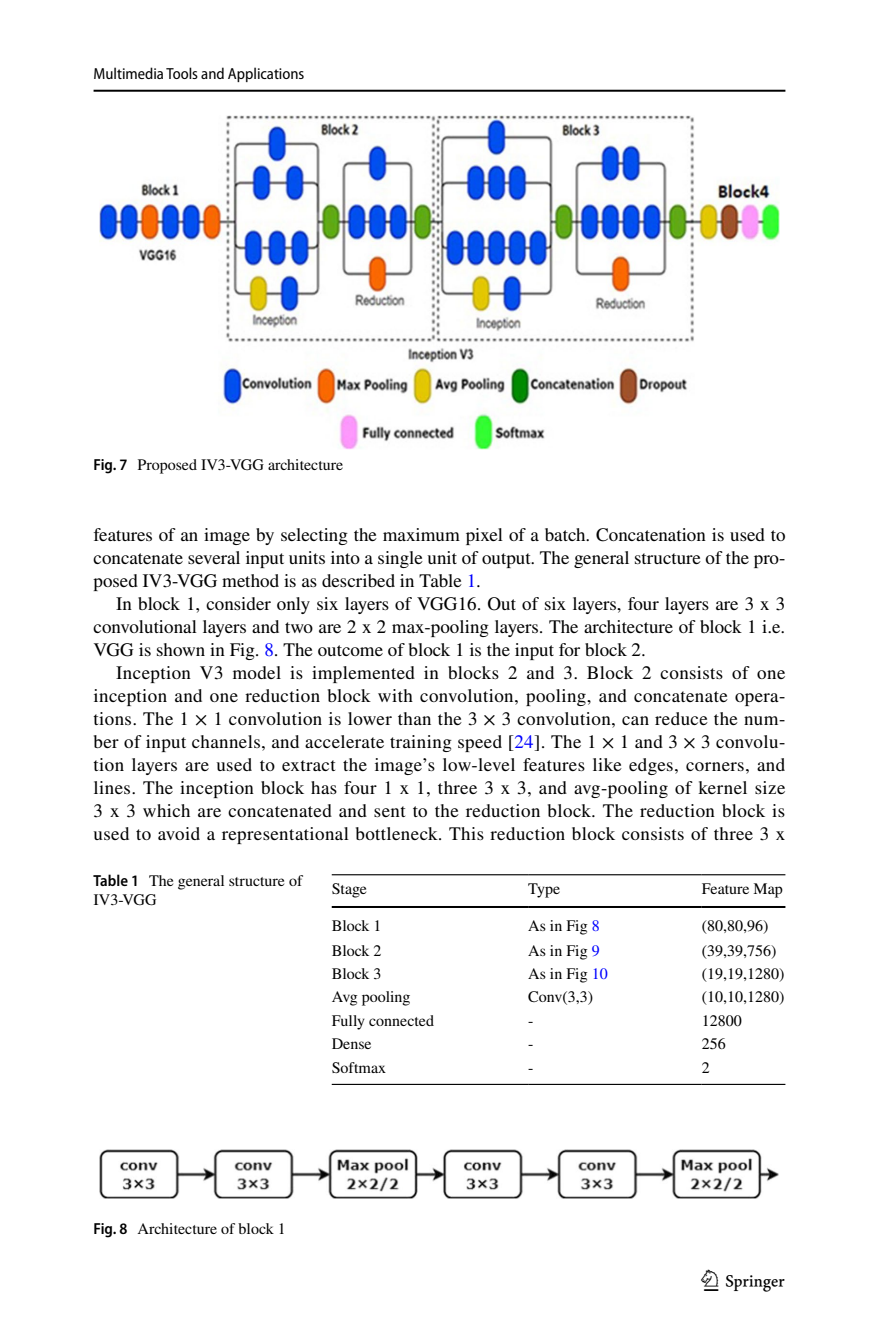
<style>
.page{position:relative;width:879px;height:1333px;background:#fff}
.page>*{position:absolute;margin:0;border:0;box-sizing:border-box;transform-origin:0 0}
.t1{font:30px "Springnew Regular 5";color:#000}
.t2{font:19px/23px "STIX";color:#000;text-align:justify}
.t3{font:16px/18.4px "STIX";color:#000}
.t4{font:semi-condensed 16px "Myriad Pro";color:#000}
.s1{font-family:"Myriad Pro";font-weight:600;font-stretch:semi-condensed}
.s2{color:#00f}
</style>
<div class="page">
<hr style="left:94px;top:90px;width:691px;height:2px;background:#000">
<img style="left:99px;top:116px;width:681px;height:334px">
<hr style="left:332px;top:874px;width:196px;height:1px;background:#000">
<hr style="left:332px;top:905px;width:196px;height:2px;background:#000">
<hr style="left:528px;top:874px;width:174px;height:1px;background:#000">
<hr style="left:528px;top:905px;width:174px;height:2px;background:#000">
<hr style="left:702px;top:874px;width:83px;height:1px;background:#000">
<hr style="left:702px;top:905px;width:83px;height:2px;background:#000">
<hr style="left:332px;top:1083px;width:196px;height:1px;background:#000">
<hr style="left:528px;top:1083px;width:174px;height:1px;background:#000">
<hr style="left:702px;top:1083px;width:83px;height:1px;background:#000">
<img style="left:99px;top:1149px;width:680px;height:49px">
<p class="t4" style="left:94px;top:65px;width:212px">Multimedia Tools and Applications</p>
<p class="t3" style="left:94px;top:456px;width:251px"><span class="s1">Fig. 7</span> Proposed IV3-VGG architecture</p>
<p class="t2" style="left:94px;top:524px;width:693px">features of an image by selecting the maximum pixel of a batch. Concatenation is used to concatenate several input units into a single unit of output. The general structure of the pro&shy;posed IV3-VGG method is as described in Table <span class="s2">1</span>.</p>
<p class="t2" style="left:94px;top:593px;width:693px;text-indent:23px">In block 1, consider only six layers of VGG16. Out of six layers, four layers are 3 x 3 convolutional layers and two are 2 x 2 max-pooling layers. The architecture of block 1 i.e.<br>VGG is shown in Fig. <span class="s2">8</span>. The outcome of block 1 is the input for block 2.</p>
<p class="t2" style="left:94px;top:662px;width:693px;text-indent:23px">Inception V3 model is implemented in blocks 2 and 3. Block 2 consists of one inception and one reduction block with convolution, pooling, and concatenate opera&shy;tions. The 1 × 1 convolution is lower than the 3 × 3 convolution, can reduce the num&shy;ber of input channels, and accelerate training speed [<span class="s2">24</span>]. The 1 × 1 and 3 × 3 convolu&shy;tion layers are used to extract the image’s low-level features like edges, corners, and lines. The inception block has four 1 x 1, three 3 x 3, and avg-pooling of kernel size 3 x 3 which are concatenated and sent to the reduction block. The reduction block is used to avoid a representational bottleneck. This reduction block consists of three 3 x</p>
<p class="t3" style="left:94px;top:872px;width:210px"><span class="s1">Table 1</span> The general structure of<br>IV3-VGG</p>
<p class="t3" style="left:332px;top:880px;width:37px">Stage</p>
<p class="t3" style="left:528px;top:880px;width:34px">Type</p>
<p class="t3" style="left:702px;top:880px;width:83px">Feature Map</p>
<p class="t3" style="left:332px;top:917px;width:51px">Block 1</p>
<p class="t3" style="left:528px;top:917px;width:73px">As in Fig <span class="s2">8</span></p>
<p class="t3" style="left:702px;top:917px;width:68px">(80,80,96)</p>
<p class="t3" style="left:332px;top:942px;width:51px">Block 2</p>
<p class="t3" style="left:528px;top:942px;width:73px">As in Fig <span class="s2">9</span></p>
<p class="t3" style="left:702px;top:942px;width:76px">(39,39,756)</p>
<p class="t3" style="left:332px;top:965px;width:51px">Block 3</p>
<p class="t3" style="left:528px;top:965px;width:81px">As in Fig <span class="s2">10</span></p>
<p class="t3" style="left:702px;top:965px;width:84px">(19,19,1280)</p>
<p class="t3" style="left:332px;top:988px;width:80px">Avg pooling</p>
<p class="t3" style="left:528px;top:988px;width:66px">Conv(3,3)</p>
<p class="t3" style="left:702px;top:988px;width:84px">(10,10,1280)</p>
<p class="t3" style="left:332px;top:1012px;width:104px">Fully connected</p>
<p class="t3" style="left:528px;top:1012px;width:7px">-</p>
<p class="t3" style="left:702px;top:1012px;width:41px">12800</p>
<p class="t3" style="left:332px;top:1035px;width:41px">Dense</p>
<p class="t3" style="left:528px;top:1035px;width:7px">-</p>
<p class="t3" style="left:702px;top:1035px;width:25px">256</p>
<p class="t3" style="left:332px;top:1059px;width:56px">Softmax</p>
<p class="t3" style="left:528px;top:1059px;width:7px">-</p>
<p class="t3" style="left:702px;top:1059px;width:9px">2</p>
<p class="t3" style="left:94px;top:1219px;width:194px"><span class="s1">Fig. 8</span> Architecture of block 1</p>
<h1 class="t1" style="left:704px;top:1269px;width:83px">1 3</h1>
</div>
